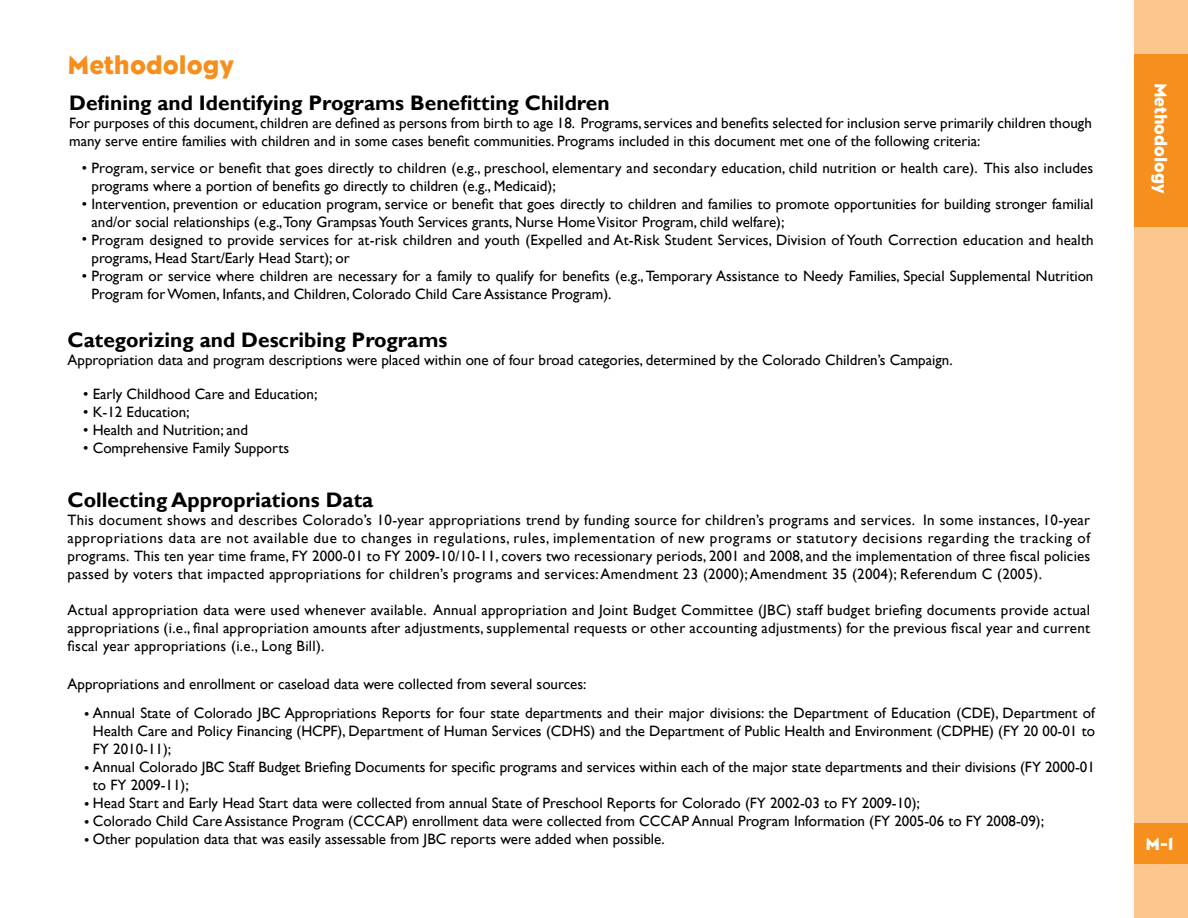
<style>
.page{position:relative;width:1188px;height:918px;background:#fff}
.page>*{position:absolute;margin:0;border:0;box-sizing:border-box;transform-origin:0 0}
.t1{font:27px "Eagle";color:#f78f1e}
.t2{font:700 21px "Gill Sans";color:#000}
.t3{font:18px "Eagle";color:#fff}
.t4{font:15px/18px "Gill Sans";color:#000}
</style>
<div class="page">
<div style="left:1134px;top:0;width:54px;height:918px;background:#fbc78e"></div>
<div style="left:1134px;top:55px;width:54px;height:172px;background:#f78f1e"></div>
<div style="left:1134px;top:824px;width:54px;height:40px;background:#f78f1e"></div>
<h1 class="t1" style="left:68px;top:50px;width:168px">Methodology</h1>
<h2 class="t2" style="left:69px;top:90px;width:542px">Defining and Identifying Programs Benefitting Children</h2>
<p class="t4" style="left:69px;top:114px;width:1024px">For purposes of this document, children are defined as persons from birth to age 18. Programs, services and benefits selected for inclusion serve primarily children though many serve entire families with children and in some cases benefit communities. Programs included in this document met one of the following criteria:</p>
<p class="t4" style="left:92px;top:160px;width:1003px;text-indent:-10px">• Program, service or benefit that goes directly to children (e.g., preschool, elementary and secondary education, child nutrition or health care). This also includes programs where a portion of benefits go directly to children (e.g., Medicaid);</p>
<p class="t4" style="left:92px;top:196px;width:1004px;text-indent:-10px">• Intervention, prevention or education program, service or benefit that goes directly to children and families to promote opportunities for building stronger familial and/or social relationships (e.g.,Tony Grampsas Youth Services grants, Nurse Home Visitor Program, child welfare);<br>Program designed to provide services for at-risk children and youth (Expelled and At-Risk Student Services, Division of Youth Correction education and health programs, Head Start/Early Head Start); or</p>
<p class="t4" style="left:92px;top:268px;width:1003px;text-indent:-10px">• Program or service where children are necessary for a family to qualify for benefits (e.g., Temporary Assistance to Needy Families, Special Supplemental Nutrition<br>Program for Women, Infants, and Children, Colorado Child Care Assistance Program).</p>
<p class="t4" style="left:82px;top:230px;width:7px">•</p>
<h2 class="t2" style="left:68px;top:327px;width:381px">Categorizing and Describing Programs</h2>
<p class="t4" style="left:68px;top:351px;width:887px">Appropriation data and program descriptions were placed within one of four broad categories, determined by the Colorado Children’s Campaign.</p>
<p class="t4" style="left:83px;top:385px;width:236px">• Early Childhood Care and Education;</p>
<p class="t4" style="left:83px;top:403px;width:108px">• K-12 Education;</p>
<p class="t4" style="left:83px;top:421px;width:166px">• Health and Nutrition; and</p>
<p class="t4" style="left:83px;top:439px;width:207px">• Comprehensive Family Supports</p>
<h2 class="t2" style="left:68px;top:487px;width:307px">Collecting Appropriations Data</h2>
<p class="t4" style="left:68px;top:511px;width:1024px;text-align:justify">This document shows and describes Colorado’s 10-year appropriations trend by funding source for children’s programs and services. In some instances, 10-year appropriations data are not available due to changes in regulations, rules, implementation of new programs or statutory decisions regarding the tracking of programs. This ten year time frame, FY 2000-01 to FY 2009-10/10-11, covers two recessionary periods, 2001 and 2008, and the implementation of three fiscal policies passed by voters that impacted appropriations for children’s programs and services: Amendment 23 (2000); Amendment 35 (2004); Referendum C (2005).</p>
<p class="t4" style="left:68px;top:601px;width:1024px;text-align:justify">Actual appropriation data were used whenever available. Annual appropriation and Joint Budget Committee (JBC) staff budget briefing documents provide actual appropriations (i.e., final appropriation amounts after adjustments, supplemental requests or other accounting adjustments) for the previous fiscal year and current fiscal year appropriations (i.e., Long Bill).</p>
<p class="t4" style="left:68px;top:675px;width:520px">Appropriations and enrollment or caseload data were collected from several sources:</p>
<p class="t4" style="left:93px;top:704px;width:1004px;text-align:justify;text-indent:-9px">• Annual State of Colorado JBC Appropriations Reports for four state departments and their major divisions: the Department of Education (CDE), Department of Health Care and Policy Financing (HCPF), Department of Human Services (CDHS) and the Department of Public Health and Environment (CDPHE) (FY 20 00-01 to FY 2010-11);</p>
<p class="t4" style="left:93px;top:758px;width:1004px;text-indent:-9px">• Annual Colorado JBC Staff Budget Briefing Documents for specific programs and services within each of the major state departments and their divisions (FY 2000-01 to FY 2009-11);</p>
<p class="t4" style="left:84px;top:794px;width:837px">• Head Start and Early Head Start data were collected from annual State of Preschool Reports for Colorado (FY 2002-03 to FY 2009-10);</p>
<p class="t4" style="left:84px;top:812px;width:962px">• Colorado Child Care Assistance Program (CCCAP) enrollment data were collected from CCCAP Annual Program Information (FY 2005-06 to FY 2008-09);</p>
<p class="t4" style="left:84px;top:830px;width:582px">• Other population data that was easily assessable from JBC reports were added when possible.</p>
<p class="t3" style="left:1171px;top:83px;width:112px;rotate:90deg">Methodology</p>
<p class="t3" style="left:1145px;top:834px;width:30px">M-1</p>
</div>
